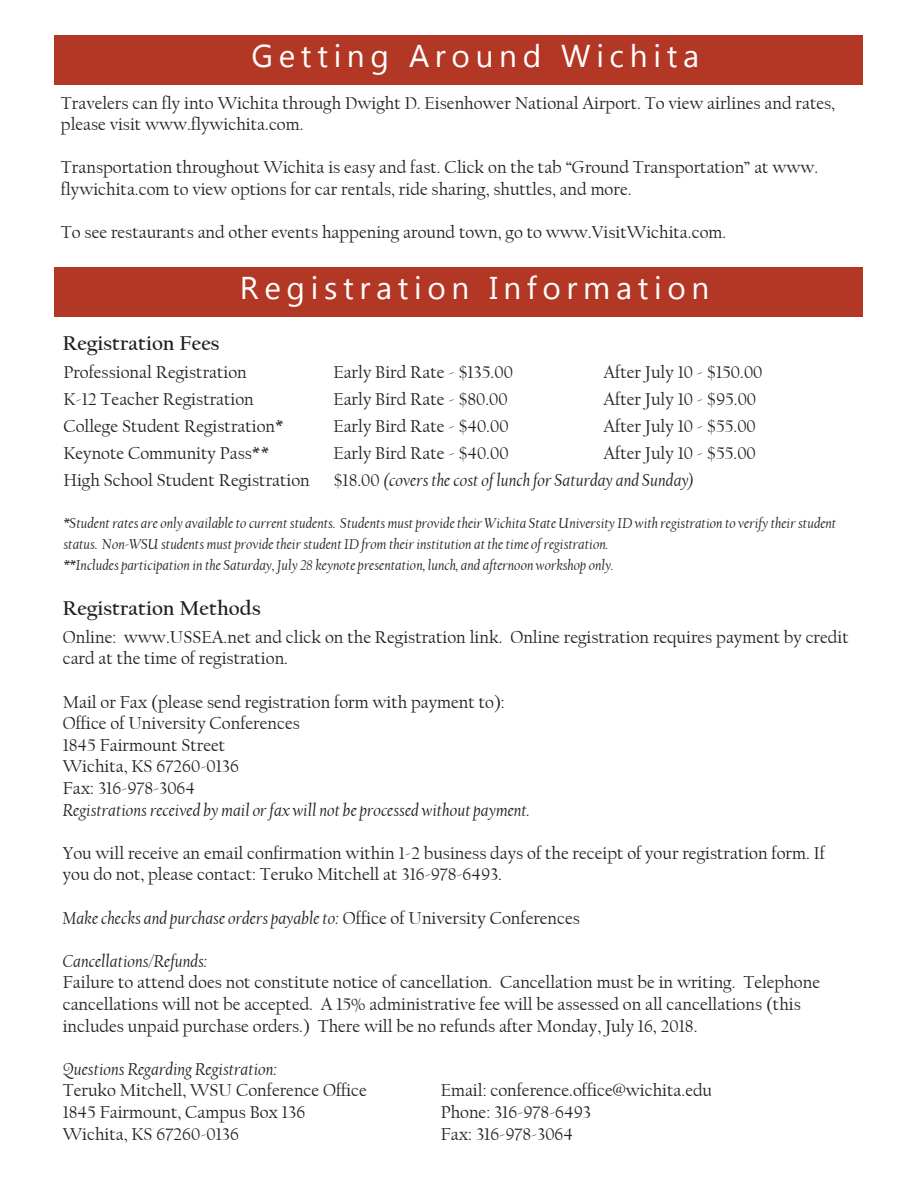
<style>
.page{position:relative;width:918px;height:1188px;background:#fff}
.page>*{position:absolute;margin:0;border:0;box-sizing:border-box;transform-origin:0 0}
.t1{font:31.5px "Myanmar Text";letter-spacing:.18em;color:#fff}
.t2{font:700 21px "Californian FB";color:#231f20}
.t3{font:18px/21.6px "Californian FB";color:#231f20}
.t4{font:italic 18px "Californian FB";color:#231f20}
.t5{font:italic 15px/21px "Californian FB";color:#231f20}
.s1{font-style:normal}
</style>
<div class="page">
<div style="left:54px;top:267px;width:809px;height:49px;background:#b23724"></div>
<div style="left:55px;top:35px;width:808px;height:49px;background:#b23724"></div>
<p class="t1" style="left:252px;top:38px;width:449px">Getting Around Wichita</p>
<p class="t3" style="left:61px;top:92px;width:776px">Travelers can fly into Wichita through Dwight D. Eisenhower National Airport. To view airlines and rates, please visit www.flywichita.com.</p>
<p class="t3" style="left:61px;top:157px;width:759px">Transportation throughout Wichita is easy and fast. Click on the tab “Ground Transportation” at www. flywichita.com to view options for car rentals, ride sharing, shuttles, and more.</p>
<p class="t3" style="left:61px;top:222px;width:667px">To see restaurants and other events happening around town, go to www.VisitWichita.com.</p>
<p class="t2" style="left:63px;top:332px;width:158px">Registration Fees</p>
<p class="t1" style="left:240px;top:270px;width:471px">Registration Information</p>
<p class="t3" style="left:63px;top:362px;width:185px">Professional Registration</p>
<p class="t3" style="left:333px;top:362px;width:181px">Early Bird Rate - $135.00</p>
<p class="t3" style="left:603px;top:362px;width:161px">After July 10 - $150.00</p>
<p class="t3" style="left:63px;top:389px;width:192px">K-12 Teacher Registration</p>
<p class="t3" style="left:333px;top:389px;width:176px">Early Bird Rate - $80.00</p>
<p class="t3" style="left:603px;top:389px;width:154px">After July 10 - $95.00</p>
<p class="t3" style="left:63px;top:416px;width:222px">College Student Registration*</p>
<p class="t3" style="left:333px;top:416px;width:177px">Early Bird Rate - $40.00</p>
<p class="t3" style="left:603px;top:416px;width:154px">After July 10 - $55.00</p>
<p class="t3" style="left:63px;top:443px;width:208px">Keynote Community Pass**</p>
<p class="t3" style="left:333px;top:443px;width:177px">Early Bird Rate - $40.00</p>
<p class="t3" style="left:603px;top:443px;width:154px">After July 10 - $55.00</p>
<p class="t3" style="left:63px;top:470px;width:248px">High School Student Registration</p>
<p class="t4" style="left:333px;top:470px;width:363px"><span class="s1">$18.00</span> (covers the cost of lunch for Saturday and Sunday)</p>
<p class="t5" style="left:63px;top:513px;width:775px">*Student rates are only available to current students. Students must provide their Wichita State University ID with registration to verify their student status. Non-WSU students must provide their student ID from their institution at the time of registration.</p>
<p class="t5" style="left:63px;top:555px;width:552px">**Includes participation in the Saturday, July 28 keynote presentation, lunch, and afternoon workshop only.</p>
<p class="t2" style="left:63px;top:596px;width:199px">Registration Methods</p>
<p class="t3" style="left:63px;top:626px;width:787px">Online: www.USSEA.net and click on the Registration link. Online registration requires payment by credit card at the time of registration.</p>
<p class="t3" style="left:63px;top:691px;width:444px">Mail or Fax (please send registration form with payment to):</p>
<p class="t3" style="left:63px;top:713px;width:239px">Office of University Conferences</p>
<p class="t3" style="left:63px;top:734px;width:164px">1845 Fairmount Street</p>
<p class="t3" style="left:63px;top:756px;width:178px">Wichita, KS 67260-0136</p>
<p class="t3" style="left:63px;top:778px;width:134px">Fax: 316-978-3064</p>
<p class="t4" style="left:63px;top:800px;width:468px">Registrations received by mail or fax will not be processed without payment.</p>
<p class="t3" style="left:63px;top:842px;width:764px">You will receive an email confirmation within 1-2 business days of the receipt of your registration form. If you do not, please contact: Teruko Mitchell at 316-978-6493.</p>
<p class="t4" style="left:63px;top:908px;width:519px">Make checks and purchase orders payable to: <span class="s1">Office of University Conferences</span></p>
<p class="t4" style="left:63px;top:951px;width:146px">Cancellations/Refunds:</p>
<p class="t3" style="left:63px;top:972px;width:759px">Failure to attend does not constitute notice of cancellation. Cancellation must be in writing. Telephone cancellations will not be accepted. A 15% administrative fee will be assessed on all cancellations (this includes unpaid purchase orders.) There will be no refunds after Monday, July 16, 2018.</p>
<p class="t4" style="left:63px;top:1059px;width:216px">Questions Regarding Registration:</p>
<p class="t3" style="left:63px;top:1080px;width:306px">Teruko Mitchell, WSU Conference Office</p>
<p class="t3" style="left:441px;top:1080px;width:273px">Email: conference.office@wichita.edu</p>
<p class="t3" style="left:63px;top:1102px;width:244px">1845 Fairmount, Campus Box 136</p>
<p class="t3" style="left:441px;top:1102px;width:152px">Phone: 316-978-6493</p>
<p class="t3" style="left:63px;top:1123px;width:178px">Wichita, KS 67260-0136</p>
<p class="t3" style="left:441px;top:1123px;width:134px">Fax: 316-978-3064</p>
</div>
